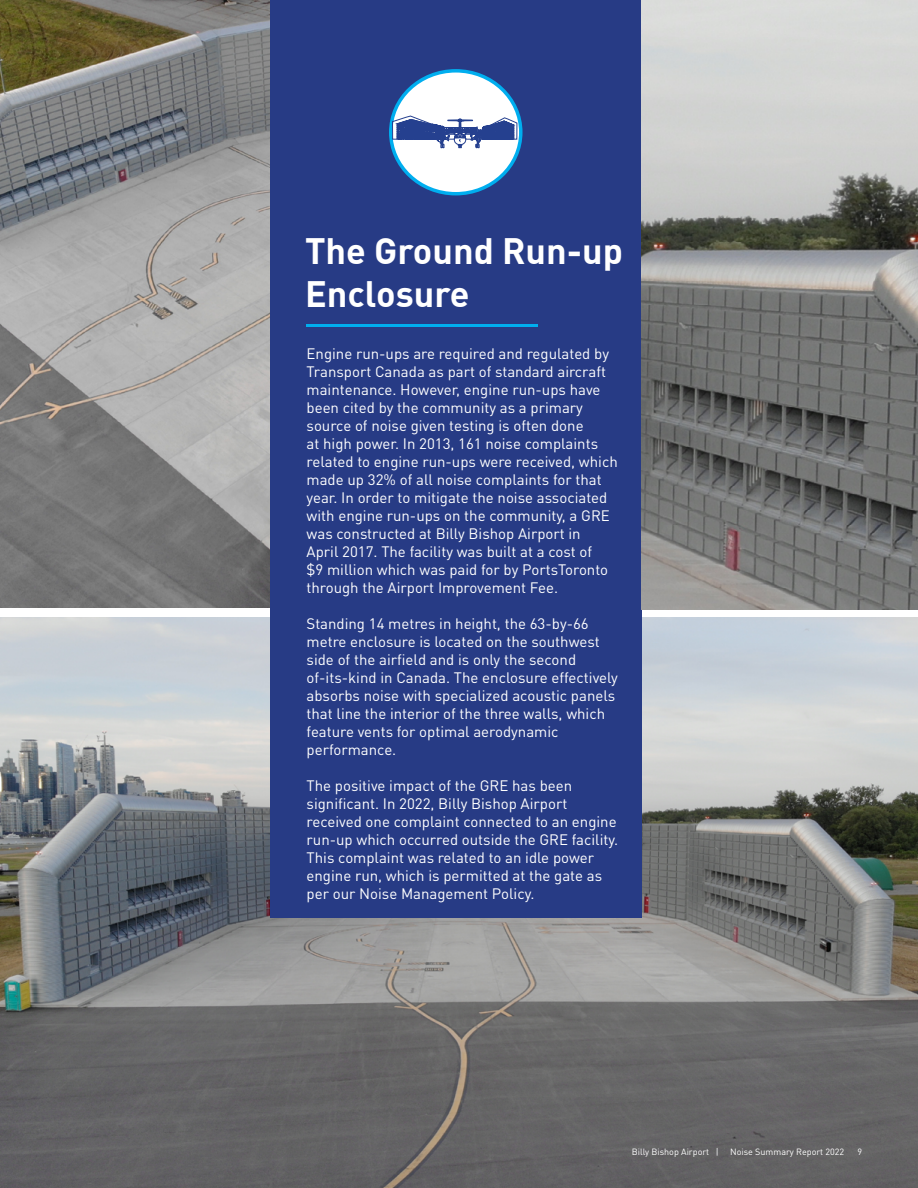
<style>
.page{position:relative;width:918px;height:1188px;background:#fff}
.page>*{position:absolute;margin:0;border:0;box-sizing:border-box;transform-origin:0 0}
.t1{font:700 36px/43.2px "DINOT";color:#fff}
.t2{font:15px/18px "DINOT";color:#fff}
.t3{font:9px "DINOT";color:#fff}
</style>
<div class="page">
<img style="left:0;top:618px;width:918px;height:570px">
<div style="left:270px;top:0;width:372px;height:918px;background:#273b85"></div>
<hr style="left:307px;top:324px;width:231px;height:3px;background:#00aeef">
<img style="left:0;top:1px;width:270px;height:607px">
<img style="left:642px;top:0;width:276px;height:609px">
<div style="left:391px;top:71px;width:130px;height:123px;background:#fff;border-radius:50%"></div>
<div style="left:389px;top:69px;width:134px;height:126px;border:3px solid #00aeef;border-radius:50%"></div>
<svg style="left:392px;top:115px;width:126px;height:60px"></svg>
<h1 class="t1" style="left:305px;top:226px;width:319px">The Ground Run-up<br>Enclosure</h1>
<p class="t2" style="left:307px;top:345px;width:313px">Engine run-ups are required and regulated by Transport Canada as part of standard aircraft maintenance. However, engine run-ups have been cited by the community as a primary source of noise given testing is often done<br>at high power. In 2013, 161 noise complaints related to engine run-ups were received, which made up 32% of all noise complaints for that year. In order to mitigate the noise associated with engine run-ups on the community, a GRE was constructed at Billy Bishop Airport in<br>April 2017. The facility was built at a cost of<br>$9 million which was paid for by PortsToronto through the Airport Improvement Fee.</p>
<p class="t2" style="left:307px;top:615px;width:313px">Standing 14 metres in height, the 63-by-66 metre enclosure is located on the southwest side of the airfield and is only the second of-its-kind in Canada. The enclosure effectively absorbs noise with specialized acoustic panels that line the interior of the three walls, which feature vents for optimal aerodynamic performance.</p>
<p class="t2" style="left:307px;top:777px;width:313px">The positive impact of the GRE has been significant. In 2022, Billy Bishop Airport received one complaint connected to an engine run-up which occurred outside the GRE facility.<br>This complaint was related to an idle power engine run, which is permitted at the gate as per our Noise Management Policy.</p>
<p class="t3" style="left:632px;top:1146px;width:214px">Billy Bishop Airport | Noise Summary Report 2022</p>
<p class="t3" style="left:857px;top:1146px;width:6px">9</p>
</div>
